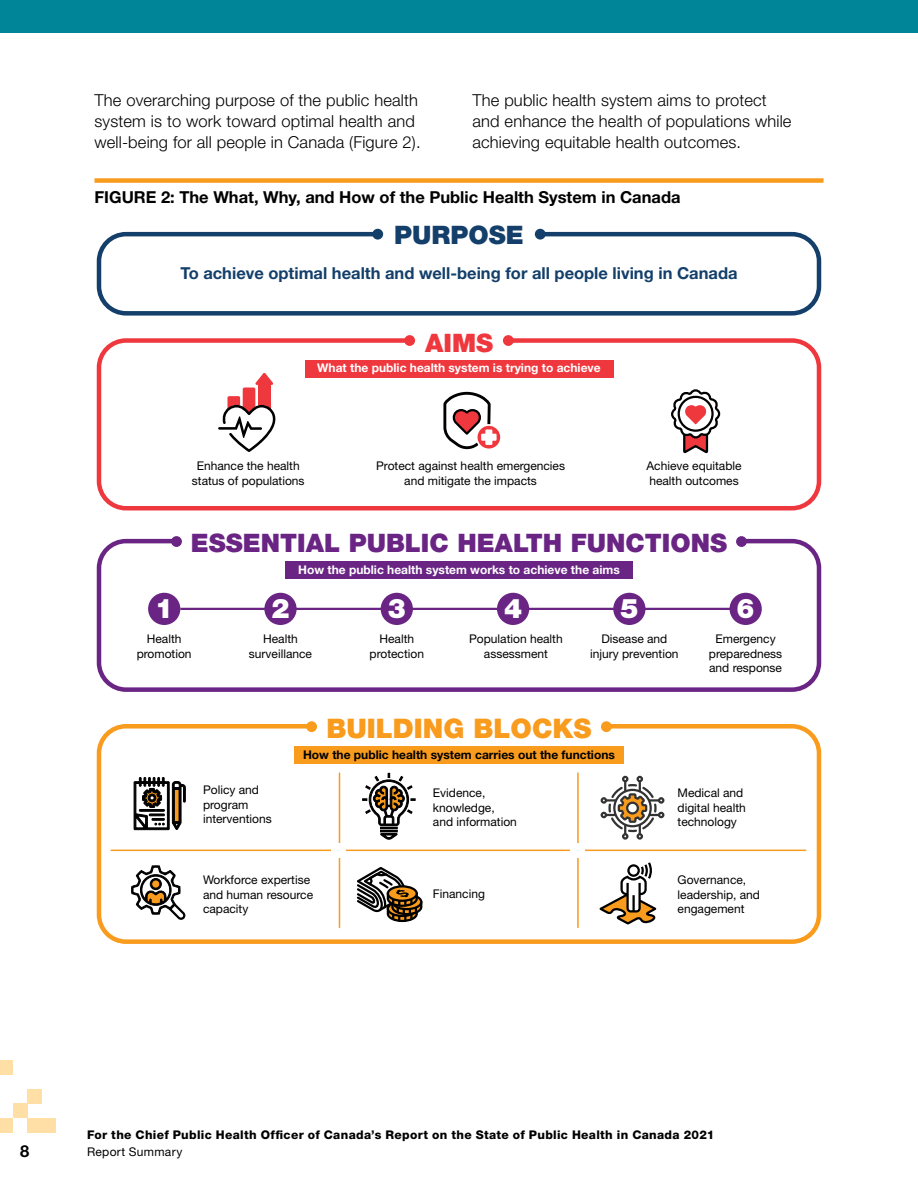
<style>
.page{position:relative;width:918px;height:1188px;background:#fff}
.page>*{position:absolute;margin:0;border:0;box-sizing:border-box;transform-origin:0 0}
.t1{font:900 27px "Helvetica Neue LT Std";color:#f99b1c}
.t2{font:900 27px "Helvetica Neue LT Std";color:#fff}
.t3{font:900 25.5px "Helvetica Neue LT Std";color:#692484}
.t4{font:900 25.5px "Helvetica Neue LT Std";color:#133f6a}
.t5{font:900 25.5px "Helvetica Neue LT Std";color:#ef373e}
.t6{font:300 16.5px/21px "Helvetica Neue LT Std";letter-spacing:.01em;color:#000}
.t7{font:700 16.5px "Helvetica Neue LT Std";color:#133f6a}
.t8{font:700 16.5px "Helvetica Neue LT Std";color:#000}
.t9{font:12px/14.4px "Helvetica Neue LT Std";color:#000;text-align:center}
.t10{font:700 12px "Helvetica Neue LT Std";color:#fff}
.t11{font:800 12px "Helvetica Neue LT Std";letter-spacing:.025em;color:#000}
.t12{font:700 12px "Helvetica Neue LT Std";color:#000}
.t13{font:12px "Helvetica Neue LT Std";letter-spacing:.025em;color:#000}
</style>
<div class="page">
<div style="left:0;top:0;width:918px;height:32px;background:#008598"></div>
<div style="left:0;top:1118px;width:13px;height:14px;background:#ffdfa5"></div>
<div style="left:27px;top:1118px;width:15px;height:14px;background:#ffdfa5"></div>
<div style="left:13px;top:1104px;width:14px;height:14px;background:#ffdfa5"></div>
<div style="left:27px;top:1089px;width:15px;height:15px;background:#ffdfa5"></div>
<div style="left:0;top:1060px;width:13px;height:15px;background:#ffdfa5"></div>
<div style="left:42px;top:1118px;width:14px;height:14px;background:#ffdfa5"></div>
<div style="left:94px;top:178px;width:730px;height:5px;background:#f99b1c"></div>
<div style="left:305px;top:360px;width:308px;height:18px;background:#ef373e"></div>
<div style="left:285px;top:561px;width:348px;height:18px;background:#692484"></div>
<div style="left:294px;top:746px;width:330px;height:18px;background:#f99b1c"></div>
<hr style="left:180px;top:608px;width:558px;height:2px;background:#692484">
<div style="left:148px;top:593px;width:32px;height:32px;background:#692484;border-radius:50%"></div>
<div style="left:264px;top:593px;width:33px;height:32px;background:#692484;border-radius:50%"></div>
<div style="left:381px;top:593px;width:32px;height:32px;background:#692484;border-radius:50%"></div>
<div style="left:497px;top:593px;width:32px;height:32px;background:#692484;border-radius:50%"></div>
<div style="left:613px;top:593px;width:33px;height:32px;background:#692484;border-radius:50%"></div>
<div style="left:730px;top:593px;width:32px;height:32px;background:#692484;border-radius:50%"></div>
<div style="left:97px;top:338px;width:724px;height:172px;border:4px solid #ef373e;border-radius:27px"></div>
<div style="left:97px;top:232px;width:724px;height:84px;border:4px solid #133f6a;border-radius:27px"></div>
<div style="left:411px;top:331px;width:96px;height:27px;background:#fff"></div>
<div style="left:97px;top:539px;width:724px;height:153px;border:4px solid #692484;border-radius:27px"></div>
<div style="left:177px;top:531px;width:564px;height:27px;background:#fff"></div>
<div style="left:381px;top:224px;width:156px;height:26px;background:#fff"></div>
<div style="left:372px;top:229px;width:11px;height:11px;background:#133f6a;border-radius:50%"></div>
<div style="left:535px;top:229px;width:11px;height:11px;background:#133f6a;border-radius:50%"></div>
<div style="left:404px;top:335px;width:11px;height:11px;background:#ef373e;border-radius:50%"></div>
<div style="left:503px;top:335px;width:11px;height:11px;background:#ef373e;border-radius:50%"></div>
<div style="left:171px;top:536px;width:11px;height:11px;background:#692484;border-radius:50%"></div>
<div style="left:736px;top:536px;width:11px;height:11px;background:#692484;border-radius:50%"></div>
<div style="left:97px;top:724px;width:724px;height:220px;border:4px solid #f99b1c;border-radius:27px"></div>
<div style="left:313px;top:715px;width:292px;height:29px;background:#fff"></div>
<div style="left:306px;top:721px;width:11px;height:11px;background:#f99b1c;border-radius:50%"></div>
<div style="left:601px;top:721px;width:11px;height:11px;background:#f99b1c;border-radius:50%"></div>
<div style="left:637px;top:833px;width:6px;height:7px;border:2px solid #343333;border-radius:50%"></div>
<div style="left:622px;top:833px;width:7px;height:7px;border:2px solid #343333;border-radius:50%"></div>
<svg style="left:601px;top:776px;width:63px;height:63px"></svg>
<svg style="left:134px;top:777px;width:52px;height:53px"></svg>
<svg style="left:362px;top:773px;width:54px;height:67px"></svg>
<hr style="left:339px;top:773px;width:1px;height:154px;background:#f99b1c">
<hr style="left:577px;top:773px;width:2px;height:154px;background:#f99b1c">
<hr style="left:111px;top:850px;width:695px;height:1px;background:#f99b1c">
<div style="left:332px;top:843px;width:14px;height:14px;background:#fff"></div>
<div style="left:571px;top:843px;width:14px;height:14px;background:#fff"></div>
<svg style="left:218px;top:373px;width:58px;height:79px"></svg>
<svg style="left:443px;top:392px;width:57px;height:57px"></svg>
<svg style="left:671px;top:389px;width:50px;height:65px"></svg>
<svg style="left:355px;top:867px;width:69px;height:77px"></svg>
<svg style="left:131px;top:865px;width:55px;height:55px"></svg>
<svg style="left:599px;top:862px;width:58px;height:63px"></svg>
<h3 class="t6" style="left:94px;top:90px;width:328px">The overarching purpose of the public health system is to work toward optimal health and well-being for all people in Canada (Figure 2).</h3>
<h3 class="t6" style="left:472px;top:90px;width:320px">The public health system aims to protect and enhance the health of populations while achieving equitable health outcomes.</h3>
<h3 class="t8" style="left:94px;top:187px;width:588px">FIGURE 2: The What, Why, and How of the Public Health System in Canada</h3>
<h2 class="t4" style="left:394px;top:220px;width:131px">PURPOSE</h2>
<h3 class="t7" style="left:180px;top:263px;width:559px">To achieve optimal health and well-being for all people living in Canada</h3>
<h2 class="t5" style="left:425px;top:328px;width:69px">AIMS</h2>
<p class="t10" style="left:317px;top:360px;width:285px">What the public health system is trying to achieve</p>
<p class="t9" style="left:192px;top:459px;width:114px">Enhance the health status of populations</p>
<p class="t9" style="left:376px;top:459px;width:190px">Protect against health emergencies and mitigate the impacts</p>
<p class="t9" style="left:647px;top:459px;width:97px;text-align:left">Achieve equitable health outcomes</p>
<h2 class="t3" style="left:191px;top:528px;width:538px">ESSENTIAL PUBLIC HEALTH FUNCTIONS</h2>
<p class="t10" style="left:298px;top:562px;width:323px">How the public health system works to achieve the aims</p>
<h1 class="t2" style="left:155px;top:592px;width:20px">1</h1>
<h1 class="t2" style="left:271px;top:592px;width:20px">2</h1>
<h1 class="t2" style="left:388px;top:592px;width:20px">3</h1>
<h1 class="t2" style="left:504px;top:592px;width:20px">4</h1>
<h1 class="t2" style="left:620px;top:592px;width:20px">5</h1>
<h1 class="t2" style="left:737px;top:592px;width:20px">6</h1>
<p class="t9" style="left:137px;top:632px;width:56px">Health promotion</p>
<p class="t9" style="left:249px;top:632px;width:65px">Health surveillance</p>
<p class="t9" style="left:709px;top:632px;width:75px">Emergency preparedness and response</p>
<p class="t9" style="left:469px;top:632px;width:95px">Population health assessment</p>
<p class="t9" style="left:370px;top:632px;width:56px">Health protection</p>
<p class="t9" style="left:590px;top:632px;width:90px">Disease and injury prevention</p>
<h1 class="t1" style="left:326px;top:712px;width:267px">BUILDING BLOCKS</h1>
<p class="t9" style="left:203px;top:783px;width:70px;text-align:left">Policy and program interventions</p>
<p class="t12" style="left:303px;top:747px;width:313px">How the public health system carries out the functions</p>
<p class="t9" style="left:433px;top:786px;width:86px;text-align:left">Evidence, knowledge, and information</p>
<p class="t9" style="left:203px;top:873px;width:112px;text-align:left">Workforce expertise and human resource capacity</p>
<p class="t9" style="left:433px;top:886px;width:54px">Financing</p>
<p class="t9" style="left:678px;top:786px;width:70px;text-align:left">Medical and digital health technology</p>
<p class="t9" style="left:678px;top:873px;width:84px;text-align:left">Governance, leadership, and engagement</p>
<h3 class="t8" style="left:20px;top:1141px;width:11px">8</h3>
<p class="t11" style="left:87px;top:1127px;width:629px">For the Chief Public Health Officer of Canada’s Report on the State of Public Health in Canada 2021</p>
<p class="t13" style="left:87px;top:1144px;width:97px">Report Summary</p>
</div>
